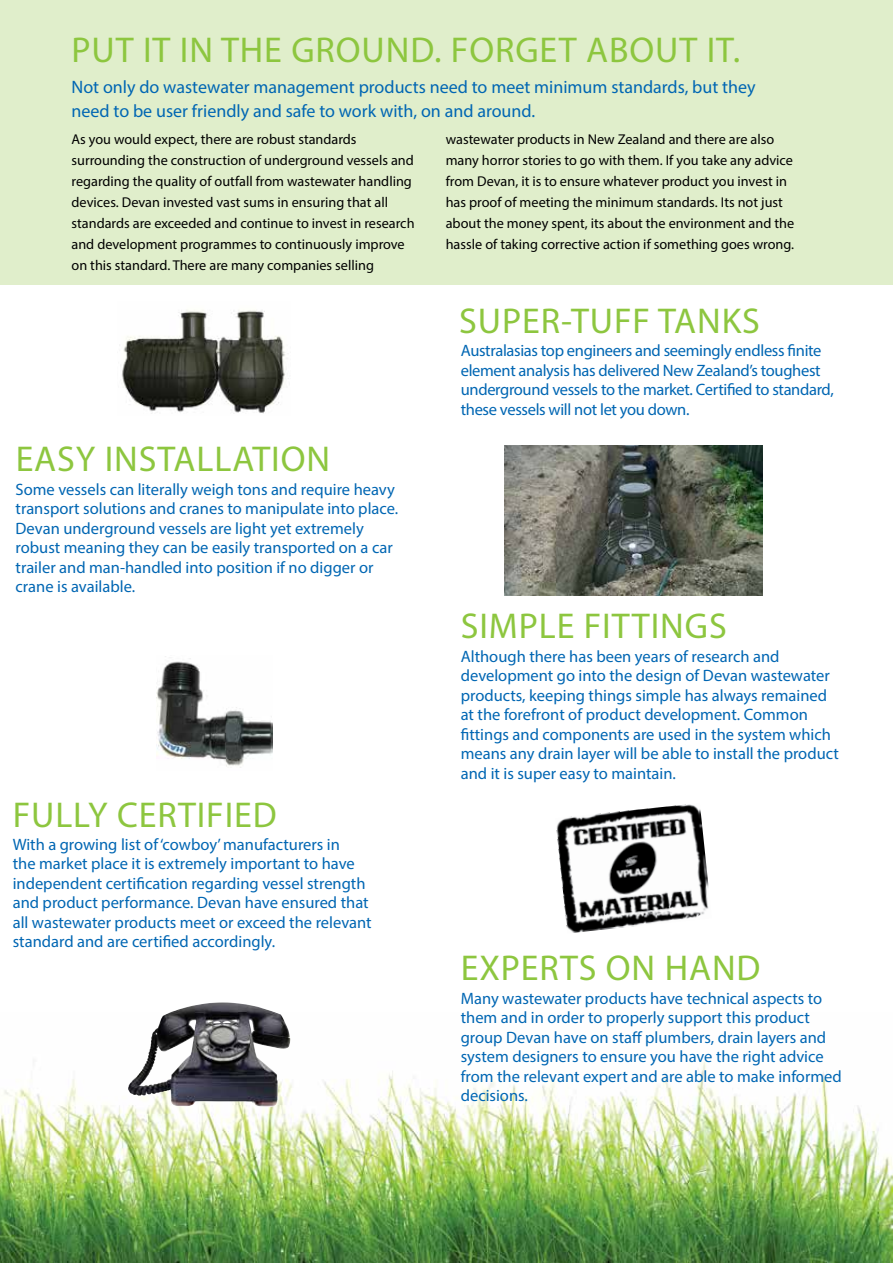
<style>
.page{position:relative;width:893px;height:1263px;background:#fff}
.page>*{position:absolute;margin:0;border:0;box-sizing:border-box;transform-origin:0 0}
.t1{font:36px "Myriad Pro";letter-spacing:.025em;color:#8dc63f}
.t2{font:18px/24px "Myriad Pro";color:#0066b3}
.t3{font:16.5px/19.5px "Myriad Pro";color:#0066b3}
.t4{font:16.5px/19.5px "Myriad Pro";letter-spacing:-.02em;color:#0066b3}
.t5{font:14.25px/21px "Myriad Pro";color:#000}
</style>
<div class="page">
<img style="left:0;top:1038px;width:893px;height:225px">
<div style="left:0;top:0;width:892px;height:284px;background:#e0eecb"></div>
<img style="left:556px;top:804px;width:153px;height:129px">
<img style="left:122px;top:310px;width:163px;height:104px">
<img style="left:505px;top:446px;width:257px;height:149px">
<img style="left:157px;top:656px;width:115px;height:112px">
<img style="left:127px;top:1002px;width:163px;height:105px">
<h1 class="t1" style="left:72px;top:27px;width:670px">PUT IT IN THE GROUND. FORGET ABOUT IT.</h1>
<p class="t2" style="left:72px;top:75px;width:686px">Not only do wastewater management products need to meet minimum standards, but they need to be user friendly and safe to work with, on and around.</p>
<p class="t5" style="left:72px;top:129px;width:345px">As you would expect, there are robust standards surrounding the construction of underground vessels and regarding the quality of outfall from wastewater handling devices. Devan invested vast sums in ensuring that all standards are exceeded and continue to invest in research and development programmes to continuously improve on this standard. There are many companies selling</p>
<p class="t5" style="left:446px;top:129px;width:350px">wastewater products in New Zealand and there are also many horror stories to go with them. If you take any advice from Devan, it is to ensure whatever product you invest in has proof of meeting the minimum standards. Its not just about the money spent, its about the environment and the hassle of taking corrective action if something goes wrong.</p>
<h1 class="t1" style="left:16px;top:437px;width:316px">EASY INSTALLATION</h1>
<p class="t3" style="left:16px;top:479px;width:384px">Some vessels can literally weigh tons and require heavy transport solutions and cranes to manipulate into place.<br>Devan underground vessels are light yet extremely robust meaning they can be easily transported on a car trailer and man-handled into position if no digger or crane is available.</p>
<h1 class="t1" style="left:13px;top:793px;width:266px">FULLY CERTIFIED</h1>
<p class="t3" style="left:13px;top:834px;width:360px">With a growing list of ‘cowboy’ manufacturers in<br>the market place it is extremely important to have independent certification regarding vessel strength and product performance. Devan have ensured that all wastewater products meet or exceed the relevant standard and are certified accordingly.</p>
<h1 class="t1" style="left:459px;top:298px;width:302px">SUPER-TUFF TANKS</h1>
<p class="t4" style="left:461px;top:340px;width:375px">Australasias top engineers and seemingly endless finite element analysis has delivered New Zealand’s toughest underground vessels to the market. Certified to standard, these vessels will not let you down.</p>
<h1 class="t1" style="left:461px;top:604px;width:267px">SIMPLE FITTINGS</h1>
<p class="t3" style="left:461px;top:646px;width:380px">Although there has been years of research and development go into the design of Devan wastewater products, keeping things simple has always remained at the forefront of product development. Common fittings and components are used in the system which means any drain layer will be able to install the product and it is super easy to maintain.</p>
<h1 class="t1" style="left:461px;top:946px;width:301px">EXPERTS ON HAND</h1>
<p class="t3" style="left:461px;top:988px;width:383px">Many wastewater products have technical aspects to them and in order to properly support this product group Devan have on staff plumbers, drain layers and system designers to ensure you have the right advice from the relevant expert and are able to make informed decisions.</p>
</div>
